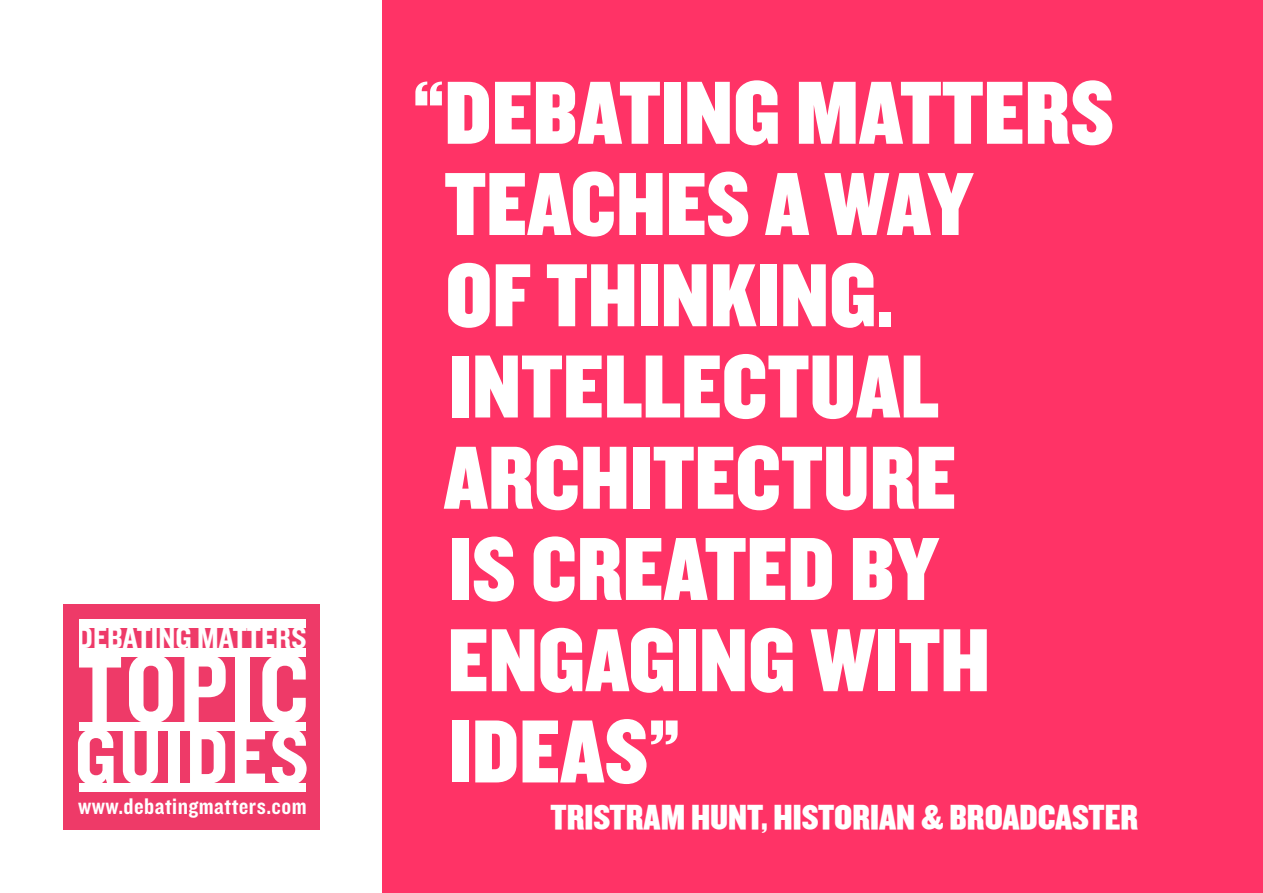
<style>
.page{position:relative;width:1263px;height:893px;background:#fff}
.page>*{position:absolute;margin:0;border:0;box-sizing:border-box;transform-origin:0 0}
.t1{font:100.2px "Knockout HTF50 Welterweight";letter-spacing:.025em;color:#fff}
.t2{font:99.75px "Knockout HTF50 Welterweight";letter-spacing:.025em;color:#fff}
.t3{font:93px/91.2px "Knockout HTF70 Full Welterwt";color:#fff}
.t4{font:81.3px "Knockout HTF50 Welterweight";letter-spacing:.03em;color:#fff}
.t5{font:81px "Knockout HTF50 Welterweight";letter-spacing:.03em;color:#fff}
.t6{font:36px "Knockout HTF70 Full Welterwt";color:#fff}
.t7{font:31.35px "Knockout HTF50 Welterweight";color:#fff}
.t8{font:23.55px "Knockout HTF50 Welterweight";letter-spacing:.02em;color:#fff}
</style>
<div class="page">
<div style="left:383px;top:0;width:880px;height:893px;background:#f36"></div>
<div style="left:64px;top:604px;width:256px;height:225px;background:#ee3a68"></div>
<div style="left:78px;top:619px;width:228px;height:9px;background:#fff"></div>
<div style="left:78px;top:648px;width:227px;height:9px;background:#fff"></div>
<div style="left:78px;top:783px;width:227px;height:9px;background:#fff"></div>
<div style="left:78px;top:722px;width:227px;height:8px;background:#fff"></div>
<p class="t7" style="left:77px;top:621px;width:231px">DEBATING MATTERS</p>
<p class="t1" style="left:77px;top:637px;width:233px">TOPIC</p>
<p class="t7" style="left:77px;top:644px;width:230px">DEBATING MATTERS</p>
<p class="t2" style="left:77px;top:659px;width:232px">TOPIC</p>
<p class="t5" style="left:75px;top:736px;width:235px">GUIDES</p>
<p class="t4" style="left:75px;top:714px;width:236px">GUIDES</p>
<p class="t8" style="left:78px;top:794px;width:230px">www.debatingmatters.com</p>
<p class="t3" style="left:413px;top:70px;width:75px">“DEBATING</p>
<p class="t3" style="left:444px;top:70px;width:531px;text-indent:351px">MATTERS<br>TEACHES A WAY<br>OF THINKING</p>
<p class="t3" style="left:877px;top:253px;width:19px">.</p>
<p class="t3" style="left:444px;top:344px;width:382px;text-indent:278px">CTUAL<br>ARCHITECTURE<br>IS CREATE</p>
<p class="t3" style="left:449px;top:344px;width:65px">INTELLE</p>
<p class="t3" style="left:787px;top:526px;width:153px">D BY</p>
<p class="t3" style="left:448px;top:618px;width:44px">ENGAGING</p>
<p class="t3" style="left:811px;top:618px;width:181px">WITH</p>
<p class="t3" style="left:449px;top:709px;width:233px">IDEAS”</p>
<p class="t6" style="left:550px;top:798px;width:17px">TRISTRA</p>
<p class="t6" style="left:661px;top:798px;width:149px">M HUNT, HISTORIAN</p>
<p class="t6" style="left:921px;top:798px;width:47px">&amp; BROA</p>
<p class="t6" style="left:1019px;top:798px;width:54px">DCASTER</p>
</div>
